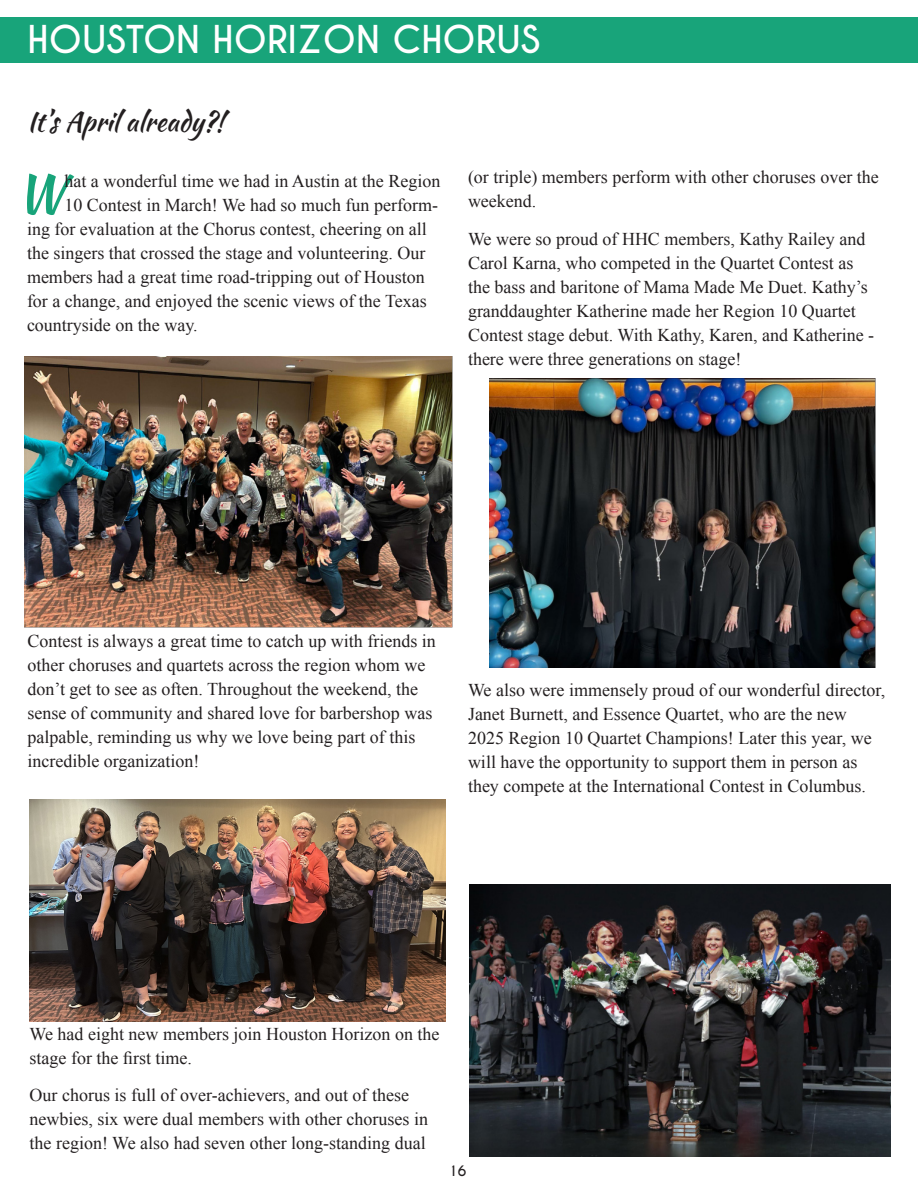
<style>
.page{position:relative;width:918px;height:1188px;background:#fff}
.page>*{position:absolute;margin:0;border:0;box-sizing:border-box;transform-origin:0 0}
.body_text{font:51px "Kaushan Script";color:#18a47a}
.Free_Form{font:700 36px "Caviar Dreams";color:#fff}
.Subhead_Kaushan{font:27px "Kaushan Script";color:#231f20}
.body_text-2{font:18px/24px "Times New Roman";color:#231f20}
.t1{font:700 13.5px "Caviar Dreams";color:#231f20}
</style>
<div class="page">
<div style="left:0;top:17px;width:918px;height:46px;background:#18a47a"></div>
<img style="left:24px;top:356px;width:428px;height:272px">
<img style="left:30px;top:800px;width:415px;height:222px">
<img style="left:489px;top:378px;width:387px;height:290px">
<img style="left:470px;top:885px;width:421px;height:271px">
<p class="Free_Form" style="left:28px;top:18px;width:514px">HOUSTON HORIZON CHORUS</p>
<p class="Subhead_Kaushan" style="left:27px;top:102px;width:199px">It’s April already?!</p>
<p class="body_text" style="left:16px;top:156px;width:50px">W</p>
<p class="body_text-2" style="left:64px;top:169px;width:377px">hat a wonderful time we had in Austin at the Region</p>
<p class="body_text-2" style="left:64px;top:193px;width:375px">10 Contest in March! We had so much fun perform-</p>
<p class="body_text-2" style="left:27px;top:217px;width:401px">ing for evaluation at the Chorus contest, cheering on all</p>
<p class="body_text-2" style="left:27px;top:241px;width:400px">the singers that crossed the stage and volunteering. Our</p>
<p class="body_text-2" style="left:27px;top:265px;width:399px">members had a great time road-tripping out of Houston</p>
<p class="body_text-2" style="left:27px;top:289px;width:401px">for a change, and enjoyed the scenic views of the Texas</p>
<p class="body_text-2" style="left:27px;top:313px;width:172px">countryside on the way.</p>
<p class="body_text-2" style="left:468px;top:165px;width:412px">(or triple) members perform with other choruses over the weekend.</p>
<p class="body_text-2" style="left:468px;top:226px;width:408px">We were so proud of HHC members, Kathy Railey and Carol Karna, who competed in the Quartet Contest as the bass and baritone of Mama Made Me Duet. Kathy’s granddaughter Katherine made her Region 10 Quartet Contest stage debut. With Kathy, Karen, and Katherine - there were three generations on stage!</p>
<p class="body_text-2" style="left:27px;top:629px;width:410px">Contest is always a great time to catch up with friends in other choruses and quartets across the region whom we don’t get to see as often. Throughout the weekend, the sense of community and shared love for barbershop was palpable, reminding us why we love being part of this incredible organization!</p>
<p class="body_text-2" style="left:468px;top:678px;width:419px">We also were immensely proud of our wonderful director, Janet Burnett, and Essence Quartet, who are the new 2025 Region 10 Quartet Champions! Later this year, we will have the opportunity to support them in person as they compete at the International Contest in Columbus.</p>
<p class="body_text-2" style="left:30px;top:1021px;width:412px">We had eight new members join Houston Horizon on the stage for the first time.</p>
<p class="body_text-2" style="left:30px;top:1083px;width:400px">Our chorus is full of over-achievers, and out of these newbies, six were dual members with other choruses in the region! We also had seven other long-standing dual</p>
<p class="t1" style="left:449px;top:1163px;width:19px">16</p>
</div>
